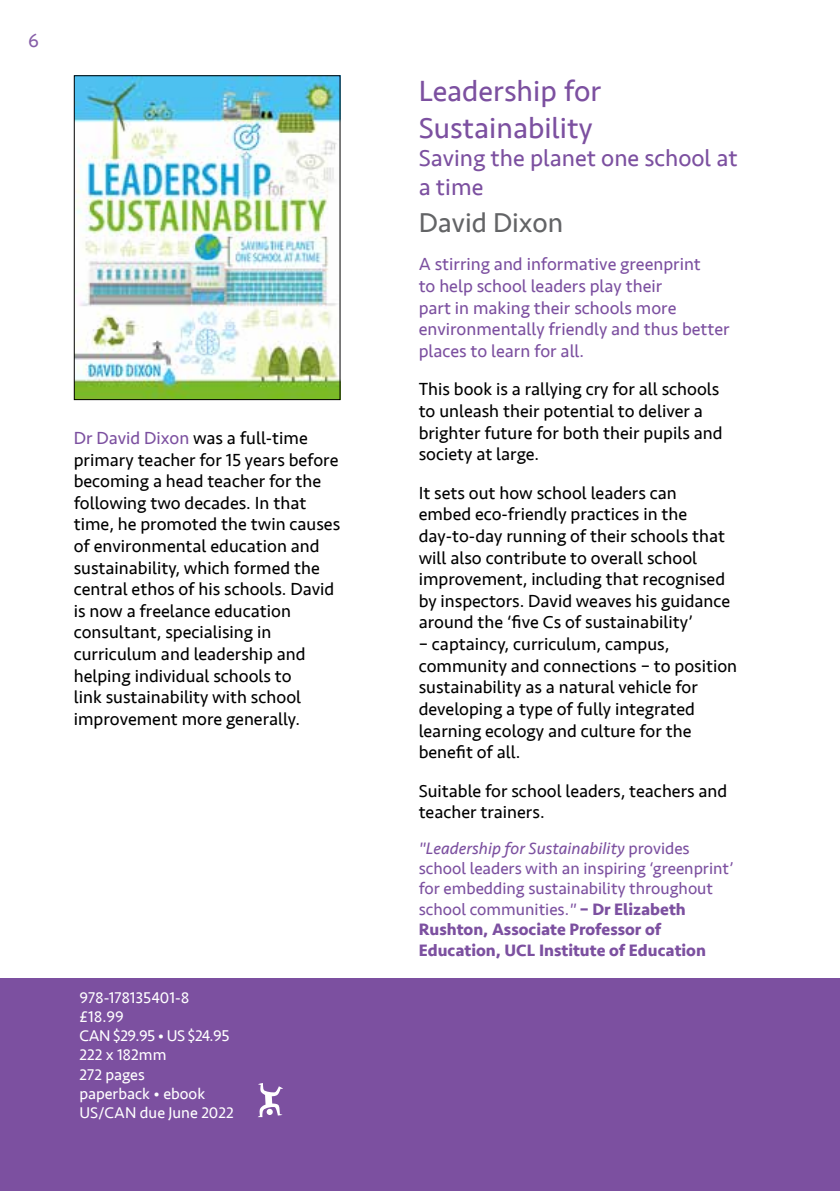
<style>
.page{position:relative;width:840px;height:1191px;background:#fff}
.page>*{position:absolute;margin:0;border:0;box-sizing:border-box;transform-origin:0 0}
.t1{font:30px/36.2px "Seravek";color:#7c50a0}
.t2{font:28px "Seravek";color:#636466}
.t3{font:24px/28.8px "Seravek";color:#7c50a0}
.t4{font:20px "Seravek";color:#865ea8}
.t5{font:18px/21.6px "Seravek";color:#000}
.t6{font:18px/21.6px "Seravek";color:#7c50a0}
.t7{font:17px/20.4px "Seravek";color:#7c50a0}
.t8{font:16px/19.2px "Seravek";color:#fff}
.s1{color:#7c50a0}
.s2{font-style:italic}
.s3{font-weight:700}
</style>
<div class="page">
<div style="left:0;top:978px;width:839px;height:213px;background:#7c50a0"></div>
<img style="left:76px;top:77px;width:262px;height:321px">
<div style="left:74px;top:75px;width:266px;height:325px;border:1px solid #000"></div>
<svg style="left:258px;top:1083px;width:25px;height:34px"></svg>
<svg style="left:266px;top:1108px;width:6px;height:7px"></svg>
<p class="t4" style="left:28px;top:25px;width:12px">6</p>
<p class="t5" style="left:74px;top:427px;width:268px"><span class="s1">Dr David Dixon</span> was a full-time primary teacher for 15 years before becoming a head teacher for the following two decades. In that time, he promoted the twin causes of environmental education and sustainability, which formed the central ethos of his schools. David is now a freelance education consultant, specialising in curriculum and leadership and helping individual schools to<br>link sustainability with school improvement more generally.</p>
<p class="t8" style="left:79px;top:987px;width:155px">978-178135401-8 £18.99<br>CAN $29.95 • US $24.95<br>222 x 182mm<br>272 pages<br>paperback • ebook<br>US/CAN due June 2022</p>
<h1 class="t1" style="left:418px;top:73px;width:184px">Leadership for<br>Sustainability</h1>
<h3 class="t3" style="left:418px;top:144px;width:320px">Saving the planet one school at a time</h3>
<h2 class="t2" style="left:418px;top:201px;width:146px">David Dixon</h2>
<p class="t6" style="left:418px;top:253px;width:312px">A stirring and informative greenprint<br>to help school leaders play their<br>part in making their schools more environmentally friendly and thus better places to learn for all.</p>
<p class="t5" style="left:418px;top:378px;width:305px">This book is a rallying cry for all schools to unleash their potential to deliver a brighter future for both their pupils and society at large.</p>
<p class="t5" style="left:418px;top:482px;width:313px">It sets out how school leaders can embed eco-friendly practices in the day-to-day running of their schools that will also contribute to overall school improvement, including that recognised by inspectors. David weaves his guidance around the ‘five Cs of sustainability’</p>
<p class="t5" style="left:418px;top:633px;width:320px">– captaincy, curriculum, campus, community and connections – to position sustainability as a natural vehicle for developing a type of fully integrated learning ecology and culture for the benefit of all.</p>
<p class="t5" style="left:418px;top:780px;width:310px">Suitable for school leaders, teachers and teacher trainers.</p>
<p class="t7" style="left:418px;top:837px;width:316px"><span class="s2">"Leadership for Sustainability</span> provides school leaders with an inspiring ‘greenprint’ for embedding sustainability throughout school communities.<span class="s2">"</span> <span class="s3">– Dr Elizabeth Rushton, Associate Professor of Education, UCL Institute of Education</span></p>
</div>
